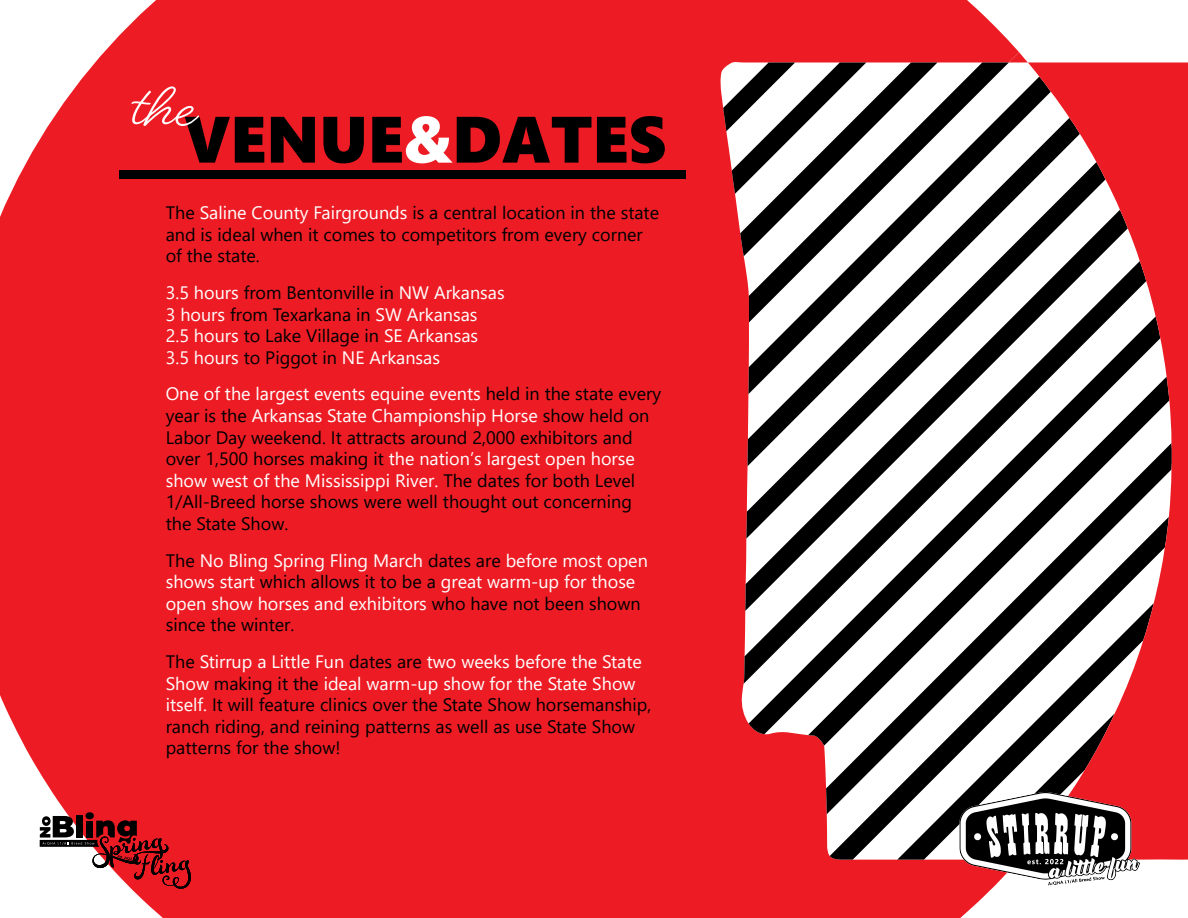
<style>
.page{position:relative;width:1188px;height:918px;background:#fff}
.page>*{position:absolute;margin:0;border:0;box-sizing:border-box;transform-origin:0 0}
.t1{font:700 71.1px "Beloved Script";color:#fff}
.t2{font:65.4px "Segoe UI Black";color:#000}
.t3{font:18px/21.6px "Segoe UI";color:#000}
.t4{font:18px/21.6px "Segoe UI";color:#fff}
.s1{color:#fff}
.s2{color:#000}
</style>
<div class="page">
<div style="left:0;top:0;width:1019px;height:918px;background:#ed1c24"></div>
<svg style="left:1009px;top:52px;width:19px;height:10px"></svg>
<svg style="left:723px;top:62px;width:214px;height:194px"></svg>
<svg style="left:748px;top:77px;width:271px;height:317px"></svg>
<svg style="left:749px;top:316px;width:270px;height:418px"></svg>
<svg style="left:808px;top:377px;width:211px;height:369px"></svg>
<svg style="left:826px;top:443px;width:193px;height:371px"></svg>
<svg style="left:830px;top:517px;width:189px;height:343px"></svg>
<svg style="left:897px;top:603px;width:122px;height:257px"></svg>
<svg style="left:968px;top:713px;width:51px;height:62px"></svg>
<svg style="left:1019px;top:62px;width:169px;height:798px"></svg>
<div style="left:119px;top:170px;width:567px;height:9px;background:#000"></div>
<div style="left:76px;top:815px;width:7px;height:22px;background:#000"></div>
<div style="left:86px;top:812px;width:8px;height:7px;background:#000;border-radius:50%"></div>
<svg style="left:40px;top:816px;width:152px;height:73px"></svg>
<img style="left:955px;top:775px;width:191px;height:127px">
<h1 class="t1" style="left:133px;top:58px;width:66px">the</h1>
<h2 class="t2" style="left:184px;top:92px;width:483px">VENUE<span class="s1">&amp;</span>DATES</h2>
<p class="t3" style="left:166px;top:200px;width:495px">The <span class="s1">Saline County Fairgrounds</span> is a central location in the state and is ideal when it comes to competitors from every corner of the state.</p>
<p class="t4" style="left:166px;top:280px;width:340px">3.5 hours <span class="s2">from Bentonville in</span> NW Arkansas 3 hours <span class="s2">from Texarkana in</span> SW Arkansas 2.5 hours <span class="s2">to Lake Village in</span> SE Arkansas 3.5 hours <span class="s2">to Piggot in</span> NE Arkansas</p>
<p class="t3" style="left:166px;top:382px;width:497px"><span class="s1">One of the largest events equine events</span> held in the state every year is the <span class="s1">Arkansas State Championship Horse</span> show held on Labor Day weekend. It attracts around 2,000 exhibitors and over 1,500 horses making it <span class="s1">the nation’s largest open horse show west of the Mississippi River.</span> The dates for both Level 1/All-Breed horse shows were well thought out concerning the State Show.</p>
<p class="t4" style="left:166px;top:548px;width:484px"><span class="s2">The</span> No Bling Spring Fling March <span class="s2">dates are</span> before most open shows start <span class="s2">which allows it to be a</span> great warm-up for those open show horses and exhibitors <span class="s2">who have not been shown since the winter.</span></p>
<p class="t3" style="left:166px;top:649px;width:487px">The <span class="s1">Stirrup a Little Fun</span> dates are <span class="s1">two weeks before the State Show</span> making it the <span class="s1">ideal warm-up show for the State Show itself.</span> It will feature clinics over the State Show horsemanship, ranch riding, and reining patterns as well as use State Show patterns for the show!</p>
</div>
